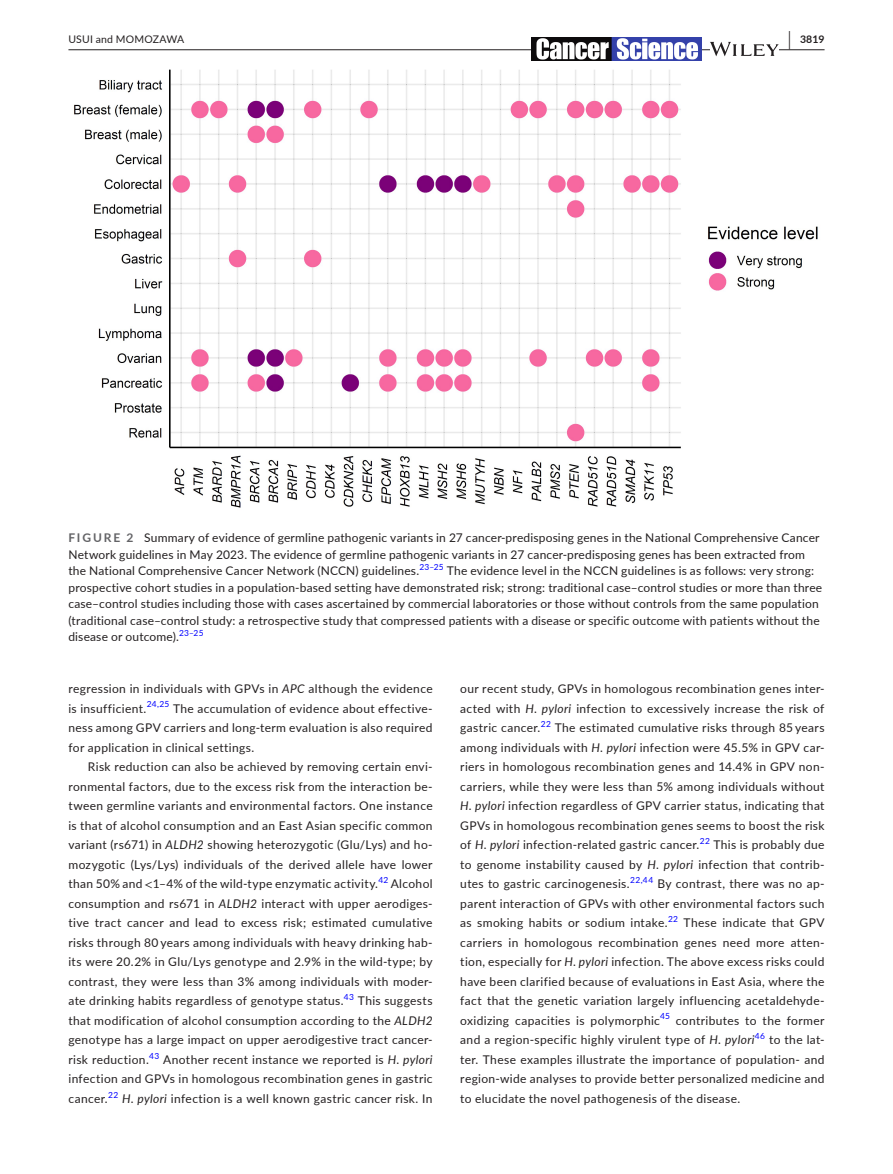
<style>
.page{position:relative;width:893px;height:1174px;background:#fff}
.page>*{position:absolute;margin:0;border:0;box-sizing:border-box;transform-origin:0 0}
.t1{font:12px/19.5px "Lato";letter-spacing:.015em;color:#231f20;text-align:justify}
.t2{font:10.5px "Lato";letter-spacing:.02em;color:#231f20}
.t3{font:700 10.5px "Lato";color:#231f20}
.t4{font:8.4px "Lato";letter-spacing:.04em;color:#00f}
.s1{font-size:19.5px}
.s2{font-weight:700;color:#636366}
.s3{font-style:italic}
.s4{font-family:"STIX"}
</style>
<div class="page">
<hr style="left:68px;top:49px;width:756px;height:1px;background:#231f20">
<img style="left:531px;top:37px;width:170px;height:24px">
<svg style="left:710px;top:42px;width:69px;height:14px"></svg>
<img style="left:74px;top:69px;width:744px;height:439px">
<p class="t2" style="left:68px;top:31px;width:117px">USUI and MOMOZAWA</p>
<p class="t3" style="left:789px;top:31px;width:37px"><span class="s1">|</span> 3819</p>
<p class="t1" style="left:68px;top:529px;width:755px;line-height:16.5px;text-align:left"><span class="s2">FIGURE 2</span> Summary of evidence of germline pathogenic variants in 27 cancer-predisposing genes in the National Comprehensive Cancer Network guidelines in May 2023. The evidence of germline pathogenic variants in 27 cancer-predisposing genes has been extracted from the National Comprehensive Cancer Network (NCCN) guidelines.<sup>23–25</sup> The evidence level in the NCCN guidelines is as follows: very strong: prospective cohort studies in a population-based setting have demonstrated risk; strong: traditional case–control studies or more than three case–control studies including those with cases ascertained by commercial laboratories or those without controls from the same population (traditional case–control study: a retrospective study that compressed patients with a disease or specific outcome with patients without the disease or outcome).<sup>23–25</sup></p>
<p class="t1" style="left:68px;top:678px;width:366px">regression in individuals with GPVs in <span class="s3">APC</span> although the evidence is insufficient.</p>
<p class="t4" style="left:147px;top:698px;width:24px">24,25</p>
<p class="t1" style="left:68px;top:698px;width:366px;text-indent:105px">The accumulation of evidence about effective&shy;ness among GPV carriers and long-term evaluation is also required for application in clinical settings.</p>
<p class="t1" style="left:68px;top:756px;width:366px;text-indent:20px">Risk reduction can also be achieved by removing certain envi&shy;ronmental factors, due to the excess risk from the interaction be&shy;tween germline variants and environmental factors. One instance is that of alcohol consumption and an East Asian specific common variant (rs671) in <span class="s3">ALDH2</span> showing heterozygotic (Glu/Lys) and ho&shy;mozygotic (Lys/Lys) individuals of the derived allele have lower than 50% and <span class="s4">&lt;</span>1–4% of the wild-type enzymatic activity.<sup>42</sup> Alcohol consumption and rs671 in <span class="s3">ALDH2</span> interact with upper aerodiges&shy;tive tract cancer and lead to excess risk; estimated cumulative risks through 80 years among individuals with heavy drinking hab&shy;its were 20.2% in Glu/Lys genotype and 2.9% in the wild-type; by contrast, they were less than 3% among individuals with moder&shy;ate drinking habits regardless of genotype status.<sup>43</sup> This suggests that modification of alcohol consumption according to the <span class="s3">ALDH2 </span>genotype has a large impact on upper aerodigestive tract cancer&shy;risk reduction.<sup>43</sup> Another recent instance we reported is <span class="s3">H. pylori </span>infection and GPVs in homologous recombination genes in gastric cancer.<sup>22</sup> <span class="s3">H. pylori</span> infection is a well known gastric cancer risk. In</p>
<p class="t1" style="left:460px;top:678px;width:366px">our recent study, GPVs in homologous recombination genes inter&shy;acted with <span class="s3">H. pylori</span> infection to excessively increase the risk of gastric cancer.</p>
<p class="t4" style="left:541px;top:718px;width:12px">22</p>
<p class="t1" style="left:460px;top:717px;width:366px;text-indent:94px">The estimated cumulative risks through 85 years among individuals with <span class="s3">H. pylori</span> infection were 45.5% in GPV car&shy;riers in homologous recombination genes and 14.4% in GPV non&shy;carriers, while they were less than 5% among individuals without <span class="s3">H. pylori</span> infection regardless of GPV carrier status, indicating that GPVs in homologous recombination genes seems to boost the risk of <span class="s3">H. pylori</span> infection-related gastric cancer.<sup>22</sup> This is probably due to genome instability caused by <span class="s3">H. pylori</span> infection that contrib&shy;utes to gastric carcinogenesis.</p>
<p class="t4" style="left:630px;top:874px;width:24px">22,44</p>
<p class="t1" style="left:460px;top:873px;width:366px;text-indent:197px">By contrast, there was no ap&shy;parent interaction of GPVs with other environmental factors such as smoking habits or sodium intake.</p>
<p class="t4" style="left:668px;top:913px;width:12px">22</p>
<p class="t1" style="left:460px;top:912px;width:366px;text-indent:223px">These indicate that GPV carriers in homologous recombination genes need more atten&shy;tion, especially for <span class="s3">H. pylori</span> infection. The above excess risks could have been clarified because of evaluations in East Asia, where the fact that the genetic variation largely influencing acetaldehyde&shy;oxidizing capacities is polymorphic<sup>45</sup> contributes to the former and a region-specific highly virulent type of <span class="s3">H. pylori</span><sup>46</sup> to the lat&shy;ter. These examples illustrate the importance of population- and region-wide analyses to provide better personalized medicine and to elucidate the novel pathogenesis of the disease.</p>
</div>
